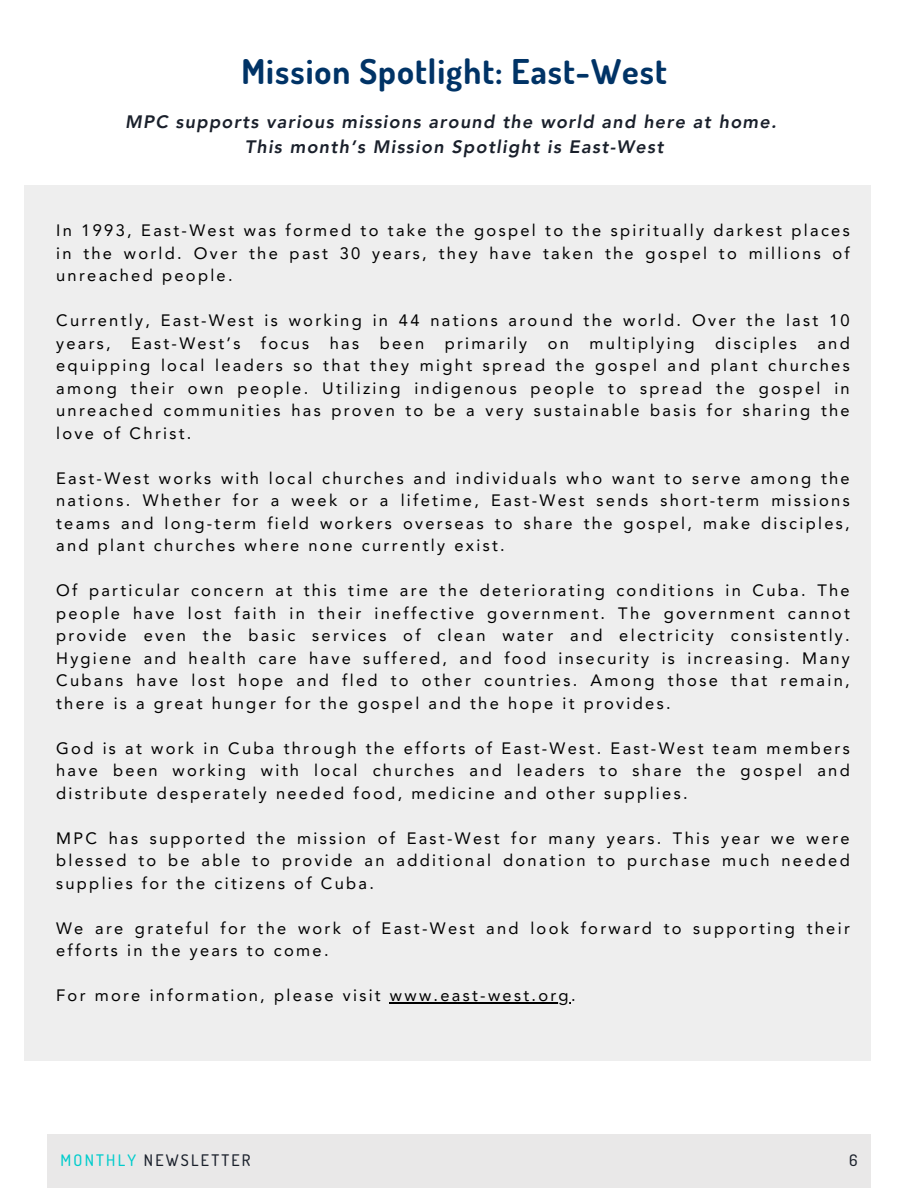
<style>
.page{position:relative;width:918px;height:1188px;background:#fff}
.page>*{position:absolute;margin:0;border:0;box-sizing:border-box;transform-origin:0 0}
.t1{font:700 34.2px "Dosis";letter-spacing:.03em;color:#036}
.t2{font:italic 800 18px/24.8px "Avenir LT Pro";letter-spacing:.07em;color:#1a202b;text-align:center}
.t3{font:16.5px/22.5px "Avenir LT Pro";letter-spacing:.14em;color:#000;text-align:justify}
.t4{font:500 15.9px "Dosis";letter-spacing:.14em;color:#1a202b}
.s1{color:#0cc}
</style>
<div class="page">
<div style="left:47px;top:1135px;width:824px;height:53px;background:#e9e8e8"></div>
<div style="left:24px;top:185px;width:847px;height:876px;background:#e9e8e8"></div>
<hr style="left:390px;top:1002px;width:181px;height:2px;background:#000">
<h3 class="t1" style="left:241px;top:49px;width:427px">Mission Spotlight: East-West</h3>
<p class="t2" style="left:125px;top:111px;width:653px">MPC supports various missions around the world and here at home.<br>This month’s Mission Spotlight is East-West</p>
<h1 class="t3" style="left:56px;top:221px;width:795px">In 1993, East-West was formed to take the gospel to the spiritually darkest places in the world. Over the past 30 years, they have taken the gospel to millions of unreached people.</h1>
<h2 class="t3" style="left:56px;top:311px;width:795px">Currently, East-West is working in 44 nations around the world. Over the last 10 years, East-West’s focus has been primarily on multiplying disciples and equipping local leaders so that they might spread the gospel and plant churches among their own people. Utilizing indigenous people to spread the gospel in unreached communities has proven to be a very sustainable basis for sharing the love of Christ.</h2>
<h3 class="t3" style="left:56px;top:468px;width:795px">East-West works with local churches and individuals who want to serve among the nations. Whether for a week or a lifetime, East-West sends short-term missions teams and long-term field workers overseas to share the gospel, make disciples, and plant churches where none currently exist.</h3>
<h3 class="t3" style="left:56px;top:581px;width:795px">Of particular concern at this time are the deteriorating conditions in Cuba. The people have lost faith in their ineffective government. The government cannot provide even the basic services of clean water and electricity consistently.<br>Hygiene and health care have suffered, and food insecurity is increasing. Many Cubans have lost hope and fled to other countries. Among those that remain, there is a great hunger for the gospel and the hope it provides.</h3>
<h3 class="t3" style="left:56px;top:738px;width:795px">God is at work in Cuba through the efforts of East-West. East-West team members have been working with local churches and leaders to share the gospel and distribute desperately needed food, medicine and other supplies.</h3>
<h3 class="t3" style="left:56px;top:828px;width:795px">MPC has supported the mission of East-West for many years. This year we were blessed to be able to provide an additional donation to purchase much needed supplies for the citizens of Cuba.</h3>
<h3 class="t3" style="left:56px;top:918px;width:795px">We are grateful for the work of East-West and look forward to supporting their efforts in the years to come.</h3>
<h3 class="t3" style="left:56px;top:986px;width:326px">For more information, please visit</h3>
<h3 class="t3" style="left:390px;top:986px;width:187px">www.east-west.org.</h3>
<p class="t4" style="left:60px;top:1150px;width:192px"><span class="s1">MONTHLY</span> NEWSLETTER</p>
<p class="t4" style="left:849px;top:1150px;width:10px">6</p>
</div>
